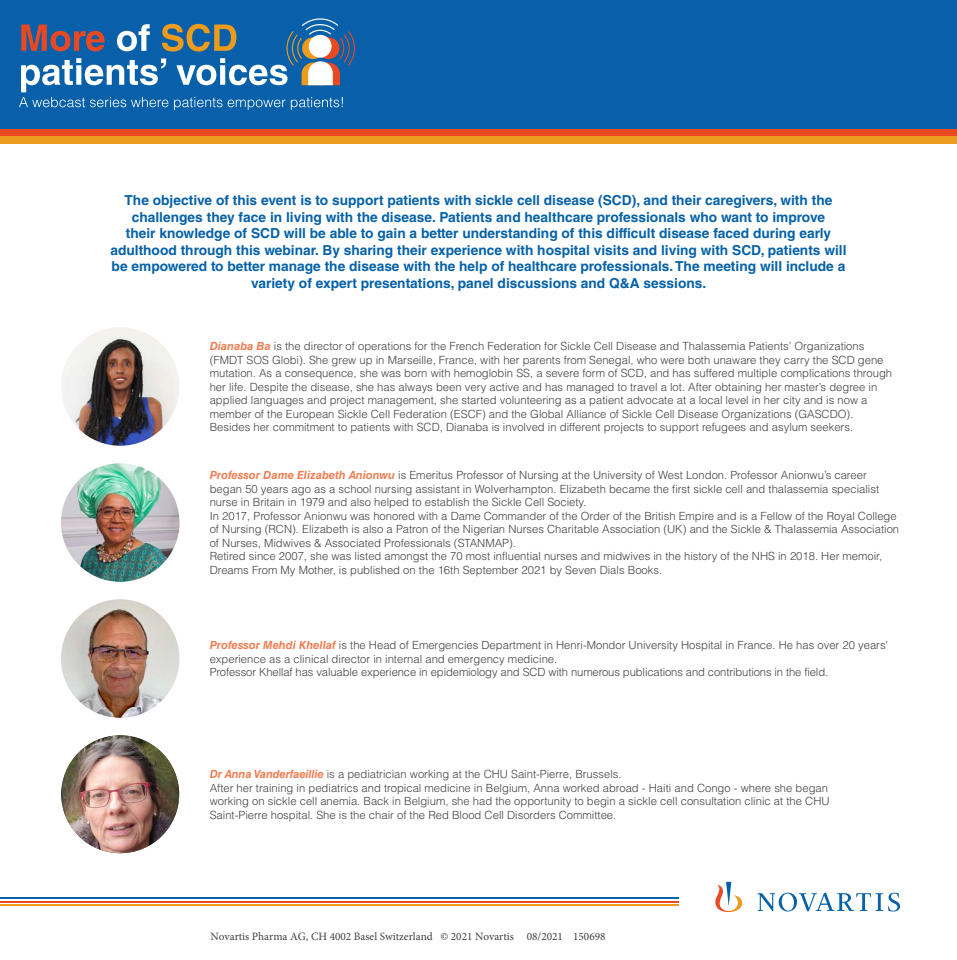
<style>
.page{position:relative;width:957px;height:960px;background:#fff}
.page>*{position:absolute;margin:0;border:0;box-sizing:border-box;transform-origin:0 0}
.t1{font:700 13.75px/16.6px "Helvetica LT Std";color:#0561a8;text-align:center}
.t2{font:300 11.25px/13.5px "Helvetica LT Std";color:#404040}
.t3{font:11.25px "Minion Pro";color:#3f3f3f}
.s1{font-weight:700;font-style:italic;color:#ef7d52}
</style>
<div class="page">
<div style="left:0;top:16px;width:957px;height:128px;background:#ed9b1d"></div>
<div style="left:0;top:9px;width:957px;height:127px;background:#e84922"></div>
<div style="left:0;top:0;width:957px;height:129px;background:#0760a9"></div>
<svg style="left:19px;top:18px;width:336px;height:92px"></svg>
<svg style="left:715px;top:882px;width:185px;height:30px"></svg>
<hr style="left:0;top:897px;width:678px;height:2px;background:#0760a9">
<hr style="left:0;top:901px;width:678px;height:2px;background:#e84922">
<hr style="left:0;top:904px;width:678px;height:2px;background:#ed9b1d">
<img style="left:61px;top:463px;width:118px;height:119px;border-radius:59px">
<img style="left:61px;top:327px;width:118px;height:119px;border-radius:59px">
<img style="left:61px;top:599px;width:118px;height:119px;border-radius:59px">
<img style="left:61px;top:735px;width:118px;height:118px;border-radius:59px">
<p class="t1" style="left:110px;top:192px;width:738px">The objective of this event is to support patients with sickle cell disease (SCD), and their caregivers, with the challenges they face in living with the disease. Patients and healthcare professionals who want to improve<br>their knowledge of SCD will be able to gain a better understanding of this difficult disease faced during early adulthood through this webinar. By sharing their experience with hospital visits and living with SCD, patients will be empowered to better manage the disease with the help of healthcare professionals. The meeting will include a variety of expert presentations, panel discussions and Q&amp;A sessions.</p>
<p class="t2" style="left:210px;top:339px;width:684px"><span class="s1">Dianaba Ba</span> is the director of operations for the French Federation for Sickle Cell Disease and Thalassemia Patients’ Organizations (FMDT SOS Globi). She grew up in Marseille, France, with her parents from Senegal, who were both unaware they carry the SCD gene mutation. As a consequence, she was born with hemoglobin SS, a severe form of SCD, and has suffered multiple complications through her life. Despite the disease, she has always been very active and has managed to travel a lot. After obtaining her master’s degree in applied languages and project management, she started volunteering as a patient advocate at a local level in her city and is now a member of the European Sickle Cell Federation (ESCF) and the Global Alliance of Sickle Cell Disease Organizations (GASCDO).<br>Besides her commitment to patients with SCD, Dianaba is involved in different projects to support refugees and asylum seekers.</p>
<p class="t2" style="left:210px;top:468px;width:691px"><span class="s1">Professor Dame Elizabeth Anionwu</span> is Emeritus Professor of Nursing at the University of West London. Professor Anionwu’s career began 50 years ago as a school nursing assistant in Wolverhampton. Elizabeth became the first sickle cell and thalassemia specialist nurse in Britain in 1979 and also helped to establish the Sickle Cell Society.<br>In 2017, Professor Anionwu was honored with a Dame Commander of the Order of the British Empire and is a Fellow of the Royal College of Nursing (RCN). Elizabeth is also a Patron of the Nigerian Nurses Charitable Association (UK) and the Sickle &amp; Thalassemia Association of Nurses, Midwives &amp; Associated Professionals (STANMAP).<br>Retired since 2007, she was listed amongst the 70 most influential nurses and midwives in the history of the NHS in 2018. Her memoir, Dreams From My Mother, is published on the 16th September 2021 by Seven Dials Books.</p>
<p class="t2" style="left:210px;top:638px;width:680px"><span class="s1">Professor Mehdi Khellaf</span> is the Head of Emergencies Department in Henri-Mondor University Hospital in France. He has over 20 years’ experience as a clinical director in internal and emergency medicine.<br>Professor Khellaf has valuable experience in epidemiology and SCD with numerous publications and contributions in the field.</p>
<p class="t2" style="left:210px;top:767px;width:621px"><span class="s1">Dr Anna Vanderfaeillie</span> is a pediatrician working at the CHU Saint-Pierre, Brussels.<br>After her training in pediatrics and tropical medicine in Belgium, Anna worked abroad - Haiti and Congo - where she began working on sickle cell anemia. Back in Belgium, she had the opportunity to begin a sickle cell consultation clinic at the CHU Saint-Pierre hospital. She is the chair of the Red Blood Cell Disorders Committee.</p>
<p class="t3" style="left:210px;top:929px;width:397px">Novartis Pharma AG, CH 4002 Basel Switzerland © 2021 Novartis 08/2021 150698</p>
</div>
